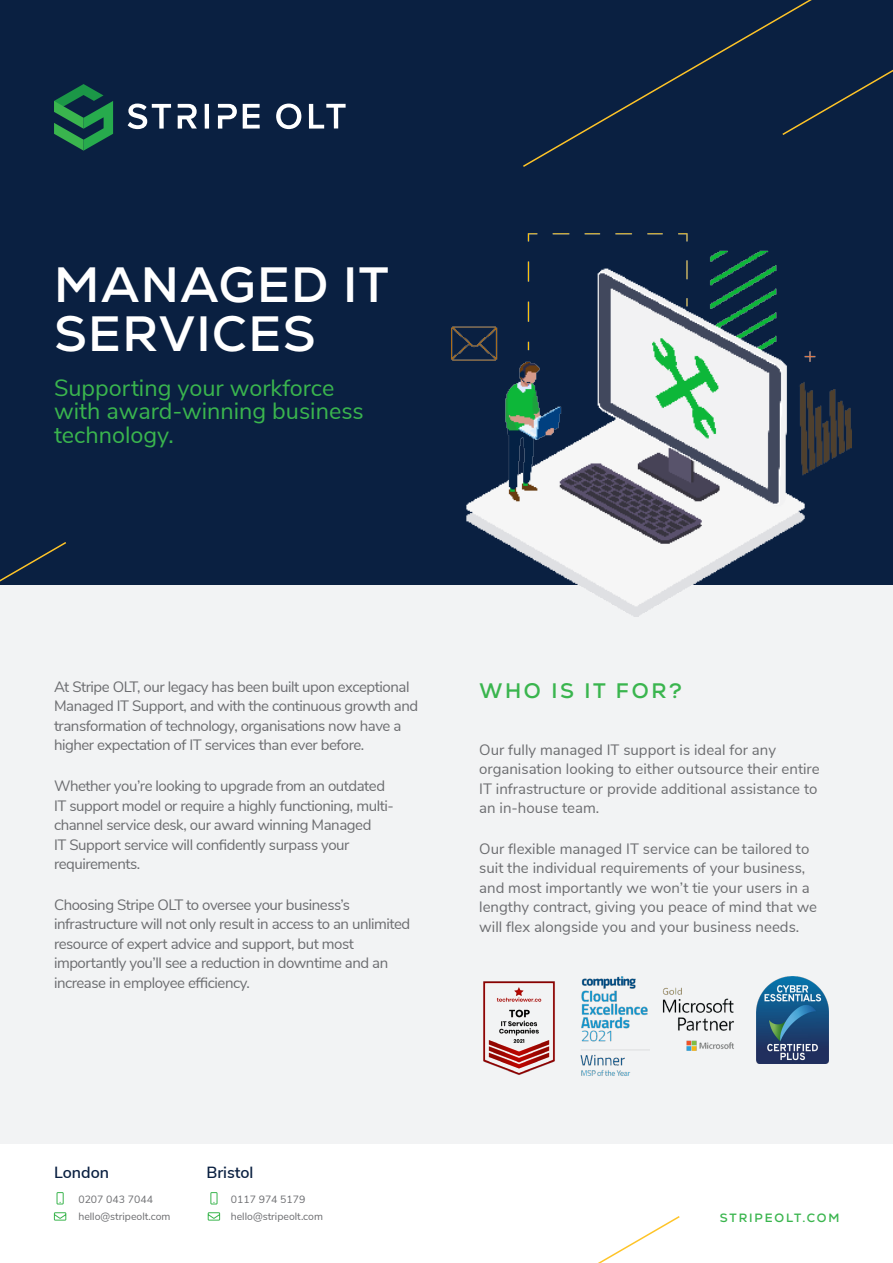
<style>
.page{position:relative;width:893px;height:1263px;background:#fff}
.page>*{position:absolute;margin:0;border:0;box-sizing:border-box;transform-origin:0 0}
.t1{font:700 49.5px/49.5px "Nexa";letter-spacing:.03em;color:#fff}
.t2{font:23.4px/23.4px "Nunito Sans";color:#3ab54e}
.t3{font:700 21px "Nexa";letter-spacing:.13em;color:#3ab54e}
.t4{font:600 16.2px "Nunito Sans";color:#0a2041}
.t5{font:15px/19.5px "Nunito Sans";letter-spacing:-.03em;color:#6c6d70}
.t6{font:15px/19.5px "Nunito Sans";color:#6c6d70}
.t7{font:700 12px "Nexa";letter-spacing:.16em;color:#3ab54e}
.t8{font:10.5px "Nunito Sans";color:#6c6d70}
</style>
<div class="page">
<div style="left:0;top:585px;width:893px;height:559px;background:#f2f3f4"></div>
<div style="left:0;top:0;width:893px;height:585px;background:#0a2041"></div>
<svg style="left:0;top:542px;width:66px;height:40px"></svg>
<svg style="left:523px;top:16px;width:258px;height:151px"></svg>
<svg style="left:781px;top:0;width:112px;height:135px"></svg>
<img style="left:649px;top:987px;width:85px;height:64px">
<svg style="left:54px;top:84px;width:59px;height:67px"></svg>
<svg style="left:276px;top:104px;width:25px;height:25px"></svg>
<svg style="left:309px;top:104px;width:37px;height:25px"></svg>
<svg style="left:128px;top:104px;width:43px;height:25px"></svg>
<hr style="left:205px;top:104px;width:4px;height:25px;background:#fff">
<svg style="left:243px;top:104px;width:17px;height:25px"></svg>
<svg style="left:178px;top:104px;width:19px;height:25px"></svg>
<svg style="left:218px;top:104px;width:19px;height:25px"></svg>
<img style="left:756px;top:977px;width:73px;height:87px">
<div style="left:57px;top:1192px;width:7px;height:12px;border:1px solid #3ab54e"></div>
<svg style="left:207px;top:1212px;width:473px;height:51px"></svg>
<svg style="left:53px;top:1212px;width:14px;height:9px"></svg>
<div style="left:211px;top:1192px;width:6px;height:12px;border:1px solid #3ab54e"></div>
<img style="left:452px;top:233px;width:399px;height:384px">
<img style="left:483px;top:976px;width:166px;height:100px">
<p class="t1" style="left:54px;top:260px;width:336px">MANAGED IT<br>SERVICES</p>
<p class="t2" style="left:54px;top:374px;width:311px">Supporting your workforce with award-winning business technology.</p>
<p class="t5" style="left:54px;top:676px;width:366px">At Stripe OLT, our legacy has been built upon exceptional Managed IT Support, and with the continuous growth and transformation of technology, organisations now have a higher expectation of IT services than ever before.</p>
<p class="t5" style="left:54px;top:775px;width:341px">Whether you’re looking to upgrade from an outdated IT support model or require a highly functioning, multi&shy;channel service desk, our award winning Managed<br>IT Support service will confidently surpass your requirements.</p>
<p class="t5" style="left:54px;top:894px;width:358px">Choosing Stripe OLT to oversee your business’s infrastructure will not only result in access to an unlimited resource of expert advice and support, but most importantly you’ll see a reduction in downtime and an increase in employee efficiency.</p>
<p class="t3" style="left:479px;top:677px;width:204px">WHO IS IT FOR?</p>
<p class="t6" style="left:479px;top:739px;width:342px">Our fully managed IT support is ideal for any organisation looking to either outsource their entire IT infrastructure or provide additional assistance to an in-house team.</p>
<p class="t6" style="left:479px;top:838px;width:339px">Our flexible managed IT service can be tailored to suit the individual requirements of your business, and most importantly we won’t tie your users in a lengthy contract, giving you peace of mind that we will flex alongside you and your business needs.</p>
<p class="t4" style="left:54px;top:1160px;width:57px">London</p>
<p class="t8" style="left:78px;top:1191px;width:76px">0207 043 7044</p>
<p class="t8" style="left:78px;top:1209px;width:94px">hello@stripeolt.com</p>
<p class="t4" style="left:206px;top:1160px;width:49px">Bristol</p>
<p class="t8" style="left:231px;top:1191px;width:76px">0117 974 5179</p>
<p class="t8" style="left:231px;top:1209px;width:94px">hello@stripeolt.com</p>
<p class="t7" style="left:720px;top:1210px;width:121px">STRIPEOLT.COM</p>
</div>
